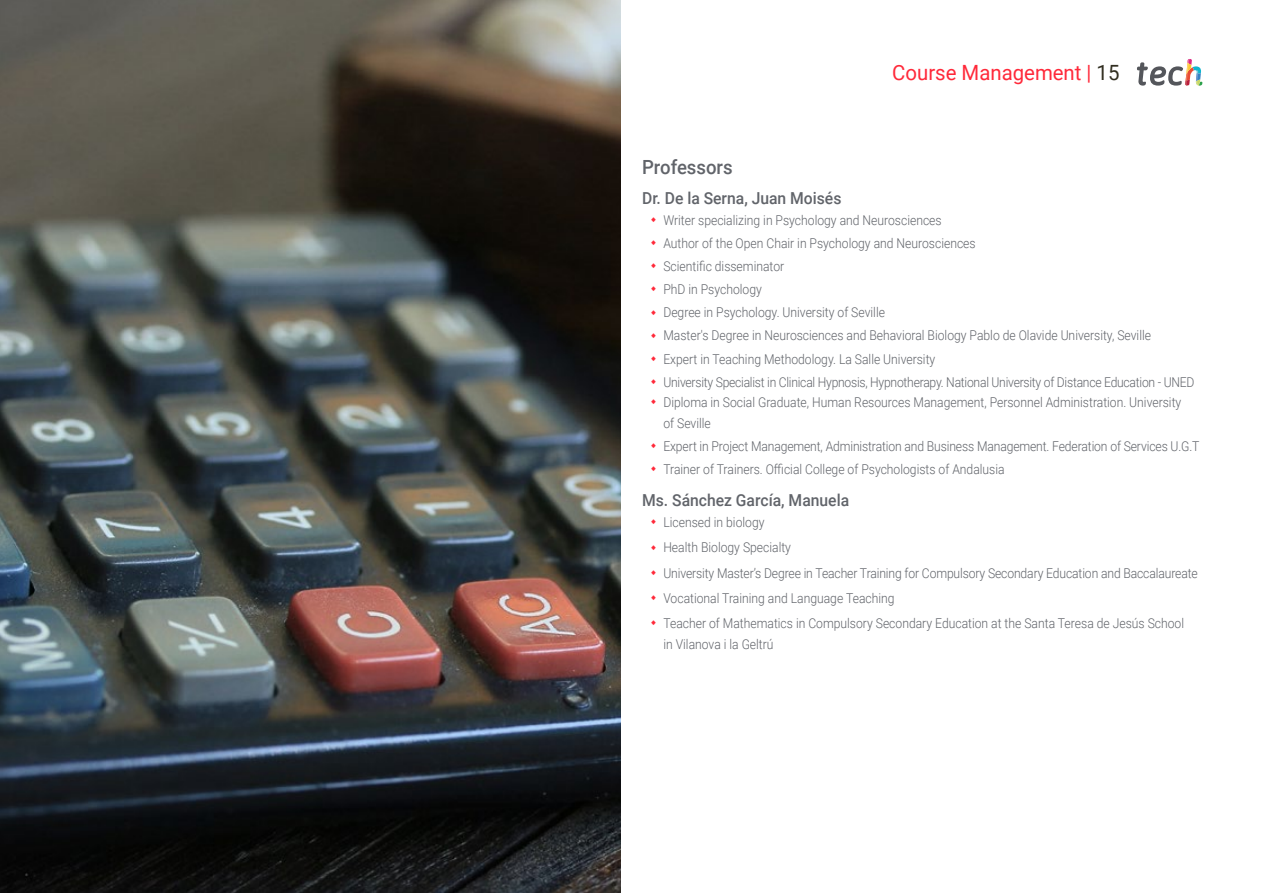
<style>
.page{position:relative;width:1263px;height:893px;background:#fff}
.page>*{position:absolute;margin:0;border:0;box-sizing:border-box;transform-origin:0 0}
.t1{font:21px "Roboto";color:#ff293a}
.t2{font:500 19.5px "Roboto";color:#61646a;scale:.95 1}
.t3{font:500 16.5px "Roboto";color:#61646a;scale:.95 1}
.t4{font:300 13.5px/23.1px "Roboto";color:#61646a;scale:.9 1}
.s1{color:#312e20}
</style>
<div class="page">
<img style="left:0;top:0;width:621px;height:893px">
<svg style="left:1137px;top:59px;width:65px;height:27px"></svg>
<h2 class="t2" style="left:642px;top:153px;width:97px">Professors</h2>
<h1 class="t1" style="left:892px;top:57px;width:229px">Course Management | <span class="s1">15</span></h1>
<p class="t3" style="left:642px;top:186px;width:211px">Dr. De la Serna, Juan Moisés</p>
<p class="t4" style="left:663px;top:208px;width:592px">Writer specializing in Psychology and Neurosciences<br>Author of the Open Chair in Psychology and Neurosciences<br>Scientific disseminator<br>PhD in Psychology<br>Degree in Psychology. University of Seville<br>Master's Degree in Neurosciences and Behavioral Biology Pablo de Olavide University, Seville<br>Expert in Teaching Methodology. La Salle University<br>University Specialist in Clinical Hypnosis, Hypnotherapy. National University of Distance Education - UNED</p>
<p class="t4" style="left:663px;top:391px;width:577px;line-height:21px">Diploma in Social Graduate, Human Resources Management, Personnel Administration. University of Seville</p>
<p class="t4" style="left:663px;top:434px;width:597px">Expert in Project Management, Administration and Business Management. Federation of Services U.G.T<br>Trainer of Trainers. Official College of Psychologists of Andalusia</p>
<p class="t3" style="left:642px;top:489px;width:219px">Ms. Sánchez García, Manuela</p>
<p class="t4" style="left:663px;top:509px;width:595px;line-height:25.2px">Licensed in biology<br>Health Biology Specialty<br>University Master’s Degree in Teacher Training for Compulsory Secondary Education and Baccalaureate Vocational Training and Language Teaching<br>Teacher of Mathematics in Compulsory Secondary Education at the Santa Teresa de Jesús School</p>
<p class="t4" style="left:663px;top:632px;width:124px">in Vilanova i la Geltrú</p>
</div>
